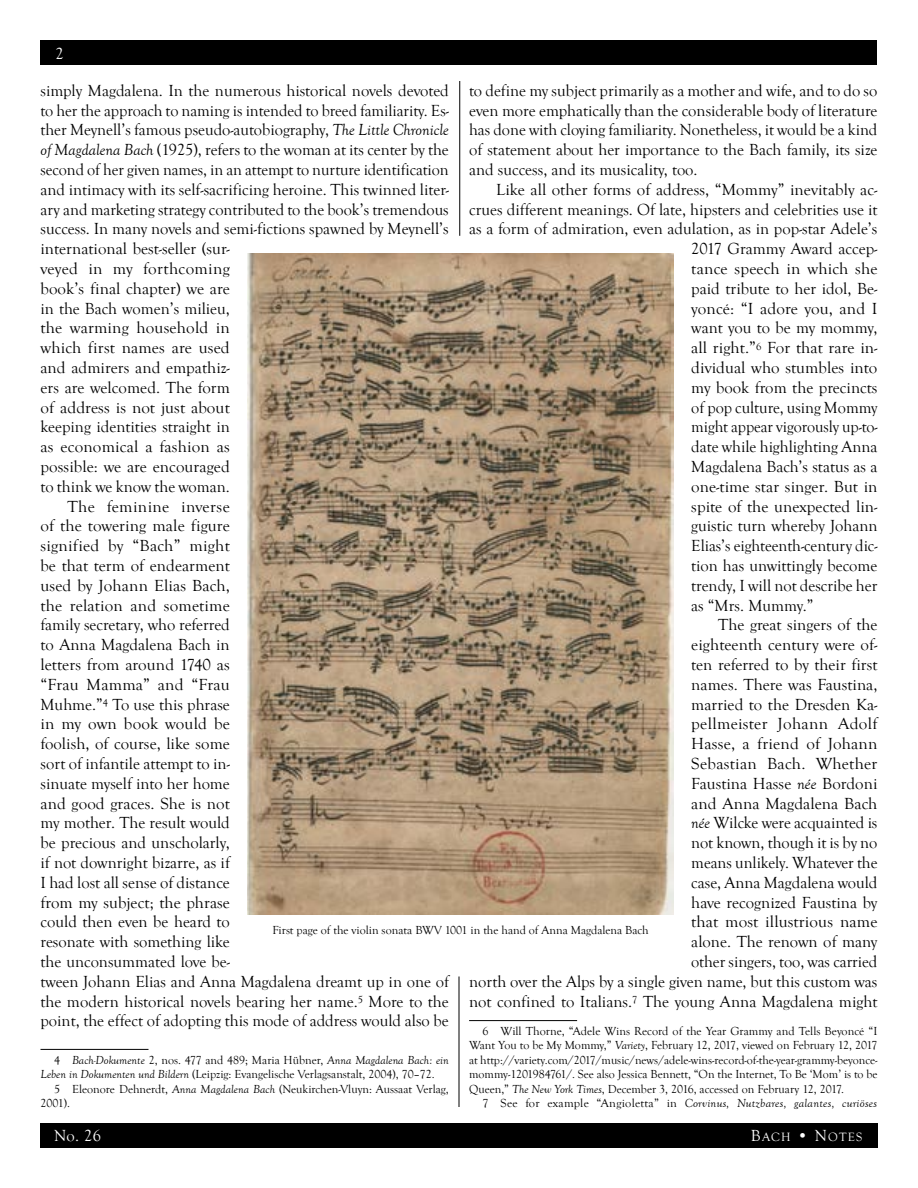
<style>
.page{position:relative;width:918px;height:1188px;background:#fff}
.page>*{position:absolute;margin:0;border:0;box-sizing:border-box;transform-origin:0 0}
.t1{font:16.5px/19.8px "Goudy Old Style T";color:#000;text-align:justify}
.t2{font:16.5px "Goudy Old Style T";letter-spacing:.02em;color:#000}
.t3{font:16.5px "Goudy Old Style T";letter-spacing:.025em;color:#000}
.t4{font:16.5px "Goudy Old Style T";color:#fff}
.t5{font:12.3px "Goudy Old Style T";letter-spacing:.1em;color:#fff}
.t6{font:12px/14.4px "Goudy Old Style T";color:#000}
.t7{font:italic 12px "Goudy Old Style T";letter-spacing:.02em;color:#000}
.s1{font-style:italic}
.s2{font-style:normal}
.s3{font-size:16.5px}
</style>
<div class="page">
<div style="left:40px;top:1123px;width:837px;height:25px;background:#000"></div>
<div style="left:40px;top:40px;width:838px;height:25px;background:#000"></div>
<hr style="left:459px;top:976px;width:1px;height:131px;background:#000">
<hr style="left:459px;top:81px;width:1px;height:155px;background:#000">
<hr style="left:40px;top:1049px;width:108px;height:1px;background:#000">
<hr style="left:469px;top:1020px;width:108px;height:1px;background:#000">
<img style="left:248px;top:254px;width:425px;height:661px">
<p class="t4" style="left:56px;top:44px;width:10px">2</p>
<p class="t1" style="left:40px;top:81px;width:410px">simply Magdalena. In the numerous historical novels devoted</p>
<p class="t1" style="left:40px;top:101px;width:410px">to her the approach to naming is intended to breed familiarity. Es-</p>
<p class="t1" style="left:40px;top:120px;width:410px">ther Meynell’s famous pseudo-autobiography, <span class="s1">The Little Chronicle</span></p>
<p class="t1" style="left:40px;top:140px;width:410px"><span class="s1">of Magdalena Bach</span> (1925), refers to the woman at its center by the</p>
<p class="t1" style="left:40px;top:160px;width:410px">second of her given names, in an attempt to nurture identification</p>
<p class="t1" style="left:40px;top:180px;width:410px">and intimacy with its self-sacrificing heroine. This twinned liter-</p>
<p class="t1" style="left:40px;top:200px;width:410px">ary and marketing strategy contributed to the book’s tremendous</p>
<p class="t1" style="left:40px;top:219px;width:410px">success. In many novels and semi-fictions spawned by Meynell’s</p>
<p class="t1" style="left:40px;top:239px;width:191px">international best-seller (sur-</p>
<p class="t2" style="left:40px;top:260px;width:191px">veyed in my forthcoming</p>
<p class="t1" style="left:40px;top:279px;width:191px">book’s final chapter) we are</p>
<p class="t1" style="left:40px;top:299px;width:191px">in the Bach women’s milieu,</p>
<p class="t1" style="left:40px;top:318px;width:191px">the warming household in</p>
<p class="t1" style="left:40px;top:338px;width:191px">which first names are used</p>
<p class="t1" style="left:40px;top:358px;width:191px">and admirers and empathiz-</p>
<p class="t1" style="left:40px;top:378px;width:191px">ers are welcomed. The form</p>
<p class="t1" style="left:40px;top:398px;width:191px">of address is not just about</p>
<p class="t1" style="left:40px;top:417px;width:191px">keeping identities straight in</p>
<p class="t1" style="left:40px;top:437px;width:191px">as economical a fashion as</p>
<p class="t1" style="left:40px;top:457px;width:191px">possible: we are encouraged</p>
<p class="t1" style="left:40px;top:477px;width:191px">to think we know the woman.</p>
<p class="t3" style="left:68px;top:497px;width:164px">The feminine inverse</p>
<p class="t1" style="left:40px;top:516px;width:191px">of the towering male figure</p>
<p class="t1" style="left:40px;top:536px;width:191px">signified by “Bach” might</p>
<p class="t1" style="left:40px;top:556px;width:191px">be that term of endearment</p>
<p class="t1" style="left:40px;top:576px;width:191px">used by Johann Elias Bach,</p>
<p class="t1" style="left:40px;top:596px;width:191px">the relation and sometime</p>
<p class="t1" style="left:40px;top:615px;width:191px">family secretary, who referred</p>
<p class="t1" style="left:40px;top:635px;width:191px">to Anna Magdalena Bach in</p>
<p class="t1" style="left:40px;top:655px;width:191px">letters from around 1740 as</p>
<p class="t1" style="left:40px;top:675px;width:191px">“Frau Mamma” and “Frau</p>
<p class="t1" style="left:40px;top:695px;width:191px">Muhme.”<sup>4</sup> To use this phrase</p>
<p class="t1" style="left:40px;top:714px;width:191px">in my own book would be</p>
<p class="t1" style="left:40px;top:734px;width:191px">foolish, of course, like some</p>
<p class="t1" style="left:40px;top:754px;width:191px">sort of infantile attempt to in-</p>
<p class="t1" style="left:40px;top:774px;width:191px">sinuate myself into her home</p>
<p class="t1" style="left:40px;top:794px;width:191px">and good graces. She is not</p>
<p class="t1" style="left:40px;top:813px;width:191px">my mother. The result would</p>
<p class="t1" style="left:40px;top:833px;width:191px">be precious and unscholarly,</p>
<p class="t1" style="left:40px;top:853px;width:191px">if not downright bizarre, as if</p>
<p class="t1" style="left:40px;top:873px;width:191px">I had lost all sense of distance</p>
<p class="t1" style="left:40px;top:893px;width:191px">from my subject; the phrase</p>
<p class="t1" style="left:40px;top:912px;width:191px">could then even be heard to</p>
<p class="t1" style="left:40px;top:932px;width:191px">resonate with something like</p>
<p class="t1" style="left:40px;top:952px;width:191px">the unconsummated love be-</p>
<p class="t1" style="left:40px;top:972px;width:410px">tween Johann Elias and Anna Magdalena dreamt up in one of</p>
<p class="t1" style="left:40px;top:992px;width:410px">the modern historical novels bearing her name.<sup>5</sup> More to the</p>
<p class="t1" style="left:40px;top:1011px;width:410px">point, the effect of adopting this mode of address would also be</p>
<p class="t6" style="left:40px;top:1053px;width:410px;text-indent:14px">4 <span class="s1">Bach-Dokumente</span> 2, nos. 477 and 489; Maria Hübner, <span class="s1">Anna Magdalena Bach: ein<br>Leben in Dokumenten und Bildern</span> (Leipzig: Evangelische Verlagsanstalt, 2004), 70–72.</p>
<p class="t6" style="left:40px;top:1082px;width:410px;text-indent:14px">5 Eleonore Dehnerdt, <span class="s1">Anna Magdalena Bach</span> (Neukirchen-Vluyn: Aussaat Verlag,<br>2001).</p>
<p class="t1" style="left:469px;top:81px;width:410px">to define my subject primarily as a mother and wife, and to do so even more emphatically than the considerable body of literature has done with cloying familiarity. Nonetheless, it would be a kind of statement about her importance to the Bach family, its size and success, and its musicality, too.</p>
<p class="t1" style="left:496px;top:180px;width:383px">Like all other forms of address, “Mommy” inevitably ac-</p>
<p class="t1" style="left:469px;top:200px;width:410px">crues different meanings. Of late, hipsters and celebrities use it</p>
<p class="t1" style="left:469px;top:219px;width:410px">as a form of admiration, even adulation, as in pop-star Adele’s</p>
<p class="t1" style="left:691px;top:239px;width:188px">2017 Grammy Award accep-</p>
<p class="t1" style="left:691px;top:259px;width:188px">tance speech in which she</p>
<p class="t1" style="left:691px;top:279px;width:188px">paid tribute to her idol, Be-</p>
<p class="t1" style="left:691px;top:299px;width:188px">yoncé: “I adore you, and I</p>
<p class="t1" style="left:691px;top:318px;width:188px">want you to be my mommy,</p>
<p class="t1" style="left:691px;top:338px;width:188px">all right.”<sup>6</sup> For that rare in-</p>
<p class="t1" style="left:691px;top:358px;width:188px">dividual who stumbles into</p>
<p class="t1" style="left:691px;top:378px;width:188px">my book from the precincts</p>
<p class="t1" style="left:691px;top:398px;width:188px">of pop culture, using Mommy</p>
<p class="t1" style="left:691px;top:417px;width:188px">might appear vigorously up-to-</p>
<p class="t1" style="left:691px;top:437px;width:188px">date while highlighting Anna</p>
<p class="t1" style="left:691px;top:457px;width:188px">Magdalena Bach’s status as a</p>
<p class="t1" style="left:691px;top:477px;width:188px">one-time star singer. But in</p>
<p class="t1" style="left:691px;top:497px;width:188px">spite of the unexpected lin-</p>
<p class="t1" style="left:691px;top:516px;width:188px">guistic turn whereby Johann</p>
<p class="t1" style="left:691px;top:536px;width:188px">Elias’s eighteenth-century dic-</p>
<p class="t1" style="left:691px;top:556px;width:188px">tion has unwittingly become</p>
<p class="t1" style="left:691px;top:576px;width:188px">trendy, I will not describe her</p>
<p class="t1" style="left:691px;top:596px;width:124px">as “Mrs. Mummy.”</p>
<p class="t1" style="left:718px;top:615px;width:161px">The great singers of the</p>
<p class="t1" style="left:691px;top:635px;width:188px">eighteenth century were of-</p>
<p class="t1" style="left:691px;top:655px;width:188px">ten referred to by their first</p>
<p class="t1" style="left:691px;top:675px;width:188px">names. There was Faustina,</p>
<p class="t1" style="left:691px;top:695px;width:188px">married to the Dresden Ka-</p>
<p class="t2" style="left:691px;top:715px;width:188px">pellmeister Johann Adolf</p>
<p class="t1" style="left:691px;top:734px;width:188px">Hasse, a friend of Johann</p>
<p class="t2" style="left:691px;top:755px;width:188px">Sebastian Bach. Whether</p>
<p class="t1" style="left:691px;top:774px;width:188px">Faustina Hasse <span class="s1">née</span> Bordoni</p>
<p class="t1" style="left:691px;top:794px;width:188px">and Anna Magdalena Bach</p>
<p class="t1" style="left:691px;top:813px;width:188px"><span class="s1">née</span> Wilcke were acquainted is</p>
<p class="t1" style="left:691px;top:833px;width:188px">not known, though it is by no</p>
<p class="t1" style="left:691px;top:853px;width:188px">means unlikely. Whatever the</p>
<p class="t1" style="left:691px;top:873px;width:188px">case, Anna Magdalena would</p>
<p class="t1" style="left:691px;top:893px;width:188px">have recognized Faustina by</p>
<p class="t1" style="left:691px;top:912px;width:188px">that most illustrious name</p>
<p class="t1" style="left:691px;top:932px;width:188px">alone. The renown of many</p>
<p class="t1" style="left:691px;top:952px;width:188px">other singers, too, was carried</p>
<p class="t1" style="left:469px;top:972px;width:410px">north over the Alps by a single given name, but this custom was</p>
<p class="t1" style="left:469px;top:992px;width:410px">not confined to Italians.<sup>7</sup> The young Anna Magdalena might</p>
<p class="t6" style="left:469px;top:1024px;width:410px;text-align:justify;text-indent:14px">6 Will Thorne, “Adele Wins Record of the Year Grammy and Tells Beyoncé “I Want You to be My Mommy,” <span class="s1">Variety</span>, February 12, 2017, viewed on February 12, 2017 at http://variety.com/2017/music/news/adele-wins-record-of-the-year-grammy-beyonce&shy;mommy-1201984761/. See also Jessica Bennett, “On the Internet, To Be ‘Mom’ is to be Queen,” <span class="s1">The New York Times</span>, December 3, 2016, accessed on February 12, 2017.</p>
<p class="t7" style="left:483px;top:1097px;width:396px"><span class="s2">7 See for example “Angioletta” in</span> Corvinus, Nutzbares, galantes, curiöses</p>
<p class="t6" style="left:272px;top:923px;width:378px">First page of the violin sonata BWV 1001 in the hand of Anna Magdalena Bach</p>
<p class="t4" style="left:54px;top:1127px;width:48px">No. 26</p>
<p class="t5" style="left:751px;top:1130px;width:113px"><span class="s3">B</span>ACH <span class="s3">• N</span>OTES</p>
</div>
